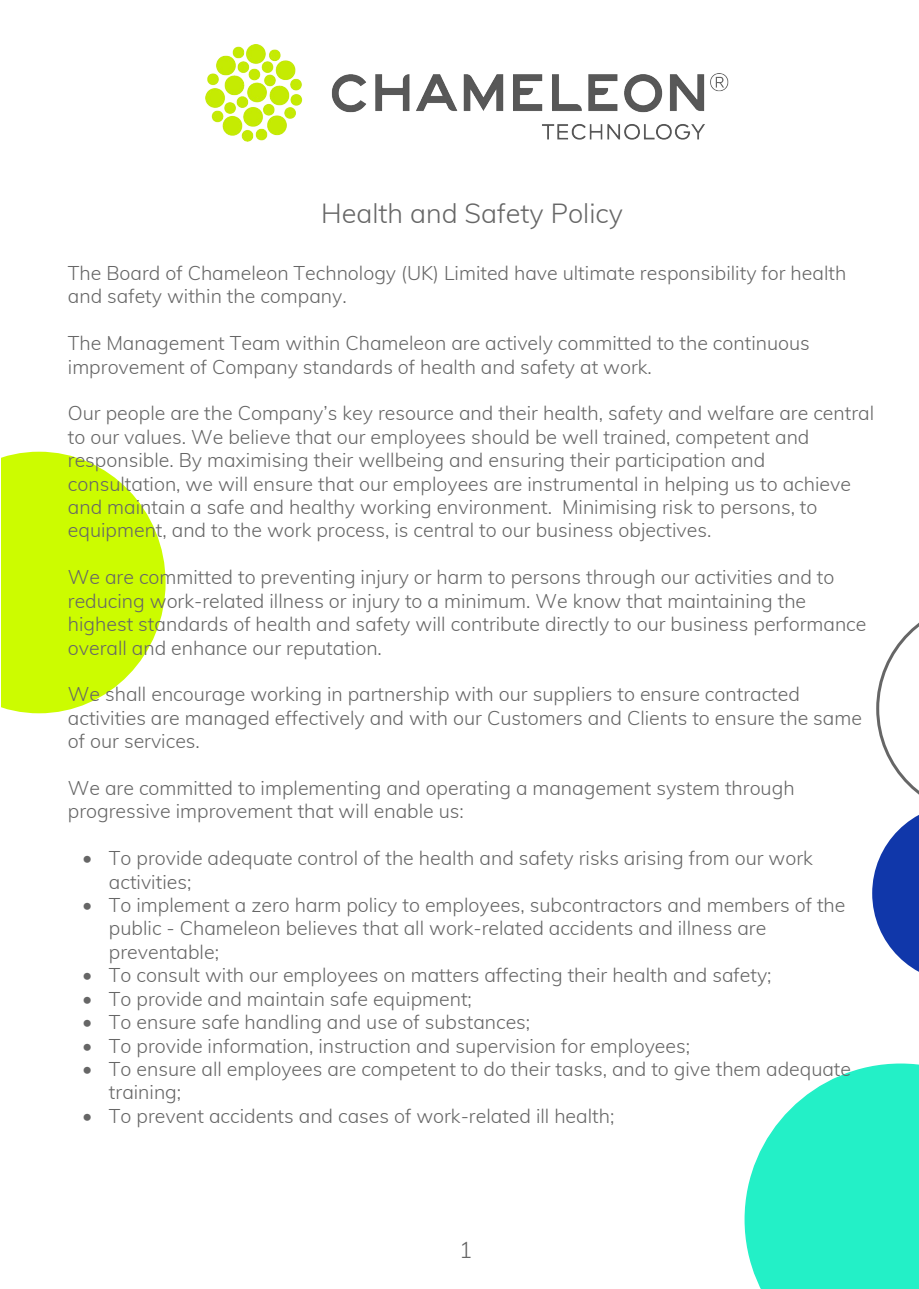
<style>
.page{position:relative;width:919px;height:1289px;background:#fff}
.page>*{position:absolute;margin:0;border:0;box-sizing:border-box;transform-origin:0 0}
.t1{font:300 27px "Muli";color:#666}
.t2{font:300 22.5px "Muli";color:#666}
.t3{font:300 19.5px/23.4px "Muli";color:#666}
</style>
<div class="page">
<svg style="left:1px;top:451px;width:164px;height:262px"></svg>
<svg style="left:744px;top:1063px;width:174px;height:225px"></svg>
<svg style="left:872px;top:623px;width:46px;height:349px"></svg>
<img style="left:205px;top:44px;width:524px;height:98px">
<h1 class="t1" style="left:321px;top:193px;width:303px">Health and Safety Policy</h1>
<p class="t3" style="left:68px;top:260px;width:779px">The Board of Chameleon Technology (UK) Limited have ultimate responsibility for health and safety within the company.</p>
<p class="t3" style="left:68px;top:330px;width:743px">The Management Team within Chameleon are actively committed to the continuous improvement of Company standards of health and safety at work.</p>
<p class="t3" style="left:68px;top:401px;width:807px">Our people are the Company’s key resource and their health, safety and welfare are central to our values. We believe that our employees should be well trained, competent and responsible. By maximising their wellbeing and ensuring their participation and consultation, we will ensure that our employees are instrumental in helping us to achieve and maintain a safe and healthy working environment. Minimising risk to persons, to equipment, and to the work process, is central to our business objectives.</p>
<p class="t3" style="left:68px;top:564px;width:800px">We are committed to preventing injury or harm to persons through our activities and to reducing work-related illness or injury to a minimum. We know that maintaining the highest standards of health and safety will contribute directly to our business performance overall and enhance our reputation.</p>
<p class="t3" style="left:68px;top:681px;width:795px">We shall encourage working in partnership with our suppliers to ensure contracted activities are managed effectively and with our Customers and Clients to ensure the same of our services.</p>
<p class="t3" style="left:68px;top:775px;width:728px">We are committed to implementing and operating a management system through progressive improvement that will enable us:</p>
<p class="t3" style="left:109px;top:845px;width:705px;text-indent:-26px">• To provide adequate control of the health and safety risks arising from our work activities;</p>
<p class="t3" style="left:109px;top:892px;width:738px;text-indent:-26px">• To implement a zero harm policy to employees, subcontractors and members of the public - Chameleon believes that all work-related accidents and illness are preventable;</p>
<p class="t3" style="left:83px;top:962px;width:690px">• To consult with our employees on matters affecting their health and safety;</p>
<p class="t3" style="left:83px;top:986px;width:390px">• To provide and maintain safe equipment;</p>
<p class="t3" style="left:83px;top:1009px;width:449px">• To ensure safe handling and use of substances;</p>
<p class="t3" style="left:83px;top:1032px;width:608px">• To provide information, instruction and supervision for employees;</p>
<p class="t3" style="left:109px;top:1056px;width:743px;text-indent:-26px">• To ensure all employees are competent to do their tasks, and to give them adequate training;</p>
<p class="t3" style="left:83px;top:1103px;width:533px">• To prevent accidents and cases of work-related ill health;</p>
<p class="t2" style="left:459px;top:1233px;width:15px">1</p>
</div>
